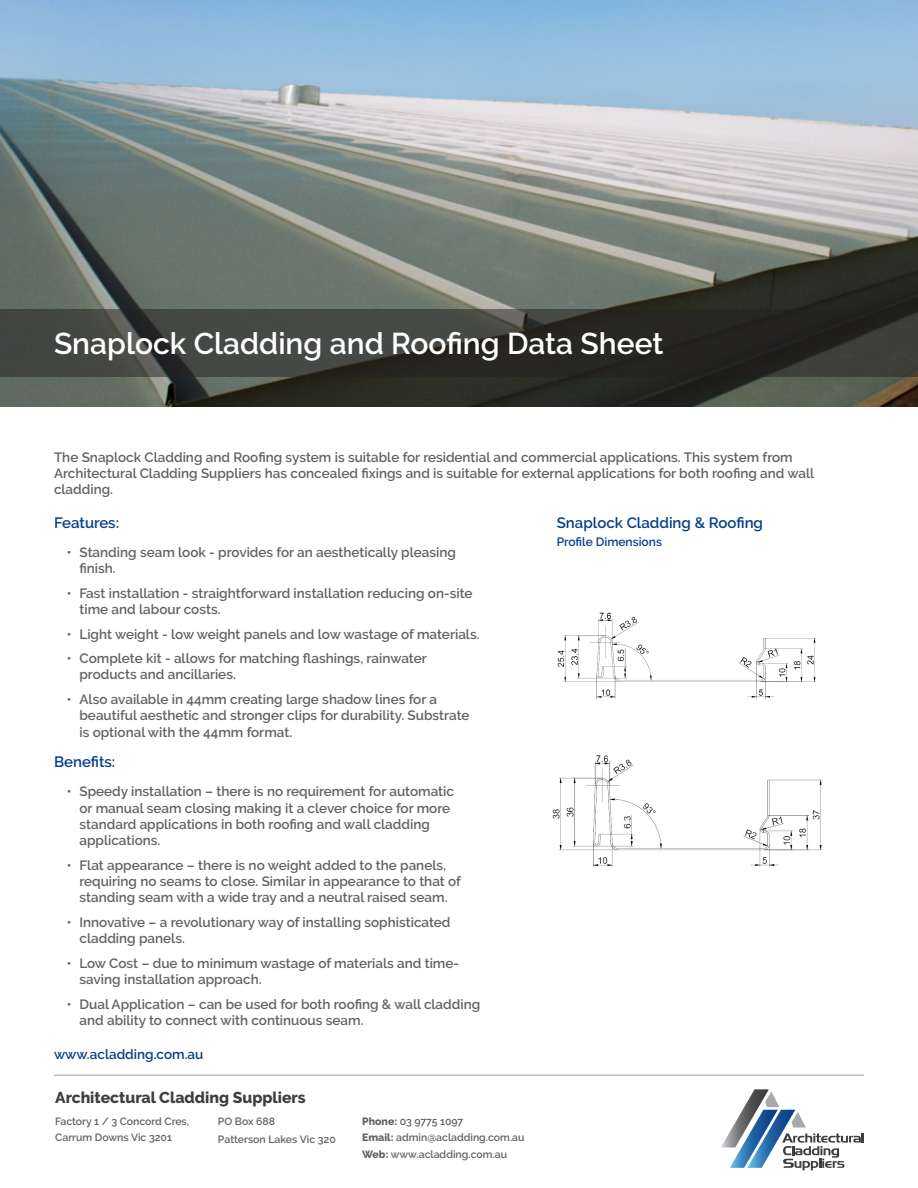
<style>
.page{position:relative;width:918px;height:1188px;background:#fff}
.page>*{position:absolute;margin:0;border:0;box-sizing:border-box;transform-origin:0 0}
.t1{font:600 30px "Raleway";color:#fff}
.t2{font:800 15.75px "Raleway";color:#3e3e3f}
.heading_blue{font:600 15px "Raleway";color:#083e89}
.body{font:600 13.5px/16.2px "Raleway";color:#606364}
.heading_blue-2{font:600 13.5px "Raleway";color:#083e89}
.body-2{font:600 12px "Raleway";color:#083e89}
.body-3{font:600 10.5px "Raleway";color:#606364}
.s1{font-size:15px;color:#fff}
.s2{font-weight:800}
</style>
<div class="page">
<img style="left:0;top:0;width:918px;height:406px">
<svg style="left:721px;top:1089px;width:143px;height:81px"></svg>
<svg style="left:0;top:309px;width:918px;height:67px;background:#363733"></svg>
<hr style="left:54px;top:1075px;width:810px;height:1px;background:#3e3e3f">
<img style="left:557px;top:612px;width:260px;height:87px">
<img style="left:552px;top:755px;width:271px;height:112px">
<p class="t1" style="left:54px;top:326px;width:611px">Snaplock Cladding and Roofing Data Sheet</p>
<p class="body" style="left:54px;top:449px;width:762px">The Snaplock Cladding and Roofing system is suitable for residential and commercial applications. This system from<br>Architectural Cladding Suppliers has concealed fixings and is suitable for external applications for both roofing and wall cladding.</p>
<p class="heading_blue" style="left:54px;top:514px;width:67px">Features:</p>
<p class="body" style="left:80px;top:544px;width:378px;text-indent:-13px">• Standing seam look - provides for an aesthetically pleasing finish.</p>
<p class="body" style="left:80px;top:585px;width:395px;text-indent:-13px">• Fast installation - straightforward installation reducing on-site time and labour costs.</p>
<p class="body" style="left:67px;top:626px;width:414px">• Light weight - low weight panels and low wastage of materials.</p>
<p class="body" style="left:80px;top:650px;width:349px;text-indent:-13px">• Complete kit - allows for matching flashings, rainwater products and ancillaries.</p>
<p class="body" style="left:80px;top:691px;width:392px;text-indent:-13px">• Also available in 44mm creating large shadow lines for a beautiful aesthetic and stronger clips for durability. Substrate is optional with the 44mm format.</p>
<p class="heading_blue" style="left:54px;top:753px;width:63px">Benefits:</p>
<p class="body" style="left:80px;top:783px;width:376px;text-indent:-13px">• Speedy installation – there is no requirement for automatic or manual seam closing making it a clever choice for more standard applications in both roofing and wall cladding applications.</p>
<p class="body" style="left:80px;top:857px;width:383px;text-indent:-13px">• Flat appearance – there is no weight added to the panels, requiring no seams to close. Similar in appearance to that of standing seam with a wide tray and a neutral raised seam.</p>
<p class="body" style="left:80px;top:914px;width:373px;text-indent:-13px">• Innovative – a revolutionary way of installing sophisticated cladding panels.</p>
<p class="body" style="left:80px;top:955px;width:381px;text-indent:-13px">• Low Cost – due to minimum wastage of materials and time&shy;saving installation approach.</p>
<p class="body" style="left:80px;top:996px;width:402px;text-indent:-13px">• Dual Application – can be used for both roofing &amp; wall cladding and ability to connect with continuous seam.</p>
<p class="heading_blue" style="left:557px;top:514px;width:208px">Snaplock Cladding &amp; Roofing</p>
<p class="body-2" style="left:557px;top:535px;width:107px">Profile Dimensions</p>
<p class="heading_blue-2" style="left:54px;top:1046px;width:151px">www.acladding.com.au</p>
<p class="t2" style="left:55px;top:1088px;width:252px">Architectural Cladding Suppliers</p>
<p class="body-3" style="left:55px;top:1115px;width:135px">Factory 1 / 3 Concord Cres,</p>
<p class="body-3" style="left:55px;top:1132px;width:118px">Carrum Downs Vic 3201</p>
<p class="body-3" style="left:218px;top:1115px;width:59px">PO Box 688</p>
<p class="body-3" style="left:218px;top:1133px;width:126px">Patterson Lakes Vic 320<span class="s1">1</span></p>
<p class="body-3" style="left:362px;top:1115px;width:102px"><span class="s2">Phone:</span> 03 9775 1097</p>
<p class="body-3" style="left:362px;top:1132px;width:164px"><span class="s2">Email:</span> admin@acladding.com.au</p>
<p class="body-3" style="left:362px;top:1149px;width:146px"><span class="s2">Web:</span> www.acladding.com.au</p>
</div>
